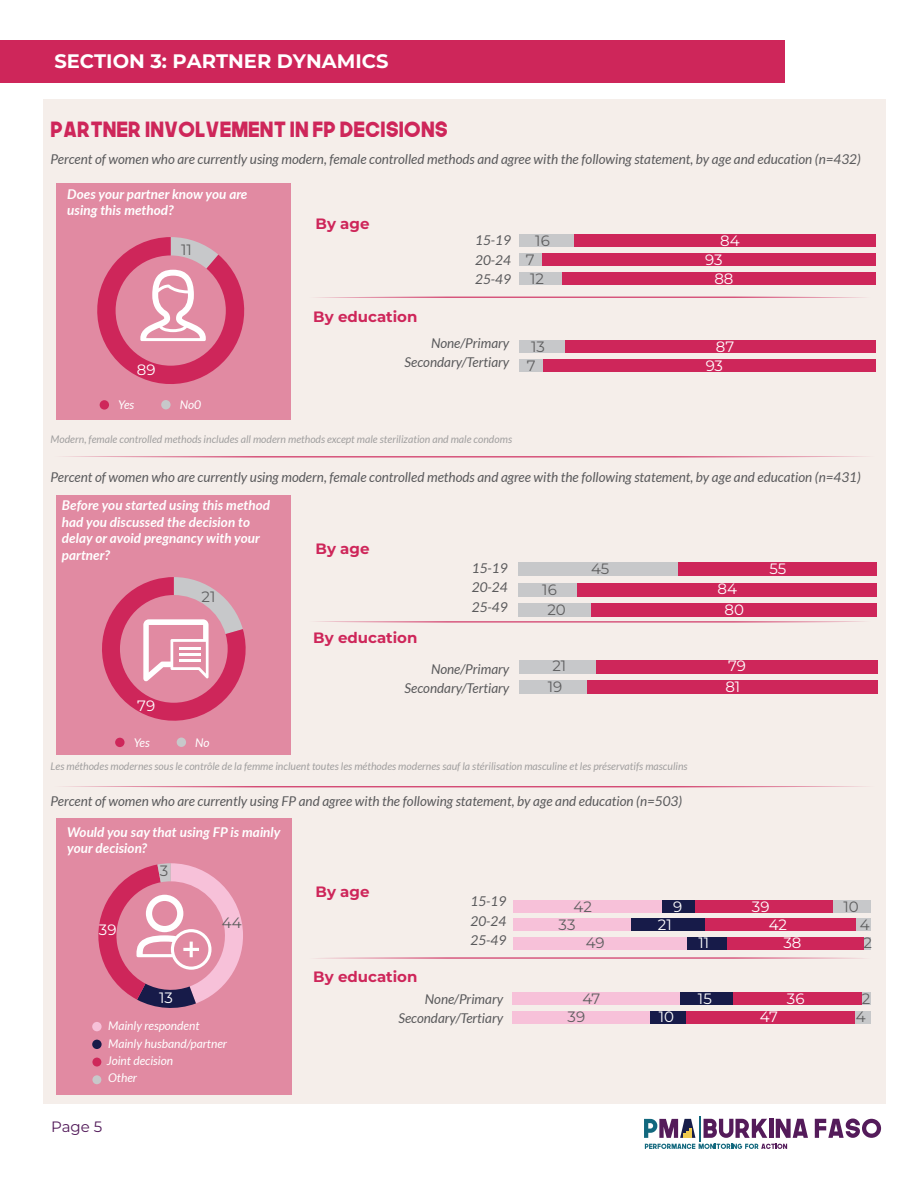
<style>
.page{position:relative;width:918px;height:1188px;background:#fff}
.page>*{position:absolute;margin:0;border:0;box-sizing:border-box;transform-origin:0 0}
.t1{font:21px "The Next Font";color:#ce265a}
.t2{font:700 19.5px "Montserrat";color:#fff}
.t3{font:700 15px "Montserrat";color:#ce265a}
.t4{font:15px/19px "Montserrat";color:#fff}
.t5{font:15px/18.3px "Montserrat";color:#5f5f60}
.t6{font:15px "Montserrat";color:#531b5a}
.t7{font:italic 13.5px/19.5px "Lato";color:#59595b;text-align:right}
.t8{font:italic 700 13.5px/16.5px "Lato";color:#fff}
.t9{font:italic 12px "Lato";color:#fff}
.t10{font:italic 10.5px "Lato";color:#a09f9f}
</style>
<div class="page">
<div style="left:43px;top:99px;width:843px;height:1004px;background:#f5eeea"></div>
<div style="left:56px;top:184px;width:234px;height:236px;background:#e18aa2"></div>
<div style="left:56px;top:495px;width:234px;height:260px;background:#e18aa2"></div>
<div style="left:56px;top:818px;width:236px;height:276px;background:#e18aa2"></div>
<div style="left:0;top:41px;width:784px;height:42px;background:#ce265a"></div>
<div style="left:100px;top:400px;width:9px;height:10px;background:#ce265a;border-radius:50%"></div>
<div style="left:161px;top:400px;width:10px;height:9px;background:#c7c8ca;border-radius:50%"></div>
<svg style="left:316px;top:296px;width:549px;height:2px"></svg>
<svg style="left:63px;top:456px;width:803px;height:2px"></svg>
<div style="left:115px;top:738px;width:10px;height:9px;background:#ce265a;border-radius:50%"></div>
<div style="left:177px;top:738px;width:9px;height:9px;background:#c7c8ca;border-radius:50%"></div>
<svg style="left:63px;top:786px;width:803px;height:2px"></svg>
<svg style="left:316px;top:621px;width:549px;height:2px"></svg>
<svg style="left:316px;top:957px;width:548px;height:2px"></svg>
<svg style="left:102px;top:577px;width:144px;height:144px"></svg>
<svg style="left:815px;top:1119px;width:66px;height:19px"></svg>
<svg style="left:644px;top:1116px;width:164px;height:33px"></svg>
<svg style="left:97px;top:237px;width:148px;height:147px"></svg>
<div style="left:519px;top:359px;width:25px;height:13px;background:#c7c8ca"></div>
<div style="left:519px;top:340px;width:46px;height:13px;background:#c7c8ca"></div>
<div style="left:519px;top:273px;width:44px;height:12px;background:#c7c8ca"></div>
<div style="left:519px;top:253px;width:24px;height:13px;background:#c7c8ca"></div>
<div style="left:519px;top:235px;width:56px;height:12px;background:#c7c8ca"></div>
<div style="left:544px;top:359px;width:332px;height:13px;background:#ce265a"></div>
<div style="left:565px;top:340px;width:311px;height:13px;background:#ce265a"></div>
<div style="left:563px;top:273px;width:313px;height:12px;background:#ce265a"></div>
<div style="left:543px;top:253px;width:333px;height:13px;background:#ce265a"></div>
<div style="left:575px;top:235px;width:301px;height:12px;background:#ce265a"></div>
<div style="left:519px;top:680px;width:69px;height:14px;background:#c7c8ca"></div>
<div style="left:519px;top:660px;width:77px;height:14px;background:#c7c8ca"></div>
<div style="left:518px;top:604px;width:73px;height:13px;background:#c7c8ca"></div>
<div style="left:518px;top:583px;width:59px;height:14px;background:#c7c8ca"></div>
<div style="left:518px;top:563px;width:160px;height:13px;background:#c7c8ca"></div>
<div style="left:588px;top:680px;width:290px;height:14px;background:#ce265a"></div>
<div style="left:596px;top:660px;width:282px;height:14px;background:#ce265a"></div>
<div style="left:591px;top:604px;width:286px;height:13px;background:#ce265a"></div>
<div style="left:577px;top:583px;width:300px;height:14px;background:#ce265a"></div>
<div style="left:678px;top:563px;width:199px;height:13px;background:#ce265a"></div>
<svg style="left:98px;top:863px;width:145px;height:145px"></svg>
<div style="left:512px;top:1011px;width:138px;height:12px;background:#f7c1d9"></div>
<div style="left:512px;top:993px;width:168px;height:12px;background:#f7c1d9"></div>
<div style="left:513px;top:937px;width:174px;height:12px;background:#f7c1d9"></div>
<div style="left:513px;top:919px;width:118px;height:12px;background:#f7c1d9"></div>
<div style="left:513px;top:900px;width:149px;height:13px;background:#f7c1d9"></div>
<div style="left:650px;top:1011px;width:37px;height:12px;background:#171b49"></div>
<div style="left:680px;top:993px;width:53px;height:12px;background:#171b49"></div>
<div style="left:687px;top:937px;width:41px;height:12px;background:#171b49"></div>
<div style="left:631px;top:919px;width:75px;height:12px;background:#171b49"></div>
<div style="left:662px;top:900px;width:33px;height:13px;background:#171b49"></div>
<div style="left:687px;top:1011px;width:168px;height:12px;background:#ce265a"></div>
<div style="left:733px;top:993px;width:129px;height:12px;background:#ce265a"></div>
<div style="left:728px;top:937px;width:137px;height:12px;background:#ce265a"></div>
<div style="left:706px;top:919px;width:151px;height:12px;background:#ce265a"></div>
<div style="left:695px;top:900px;width:139px;height:13px;background:#ce265a"></div>
<div style="left:855px;top:1011px;width:15px;height:12px;background:#c7c8ca"></div>
<div style="left:862px;top:993px;width:8px;height:12px;background:#c7c8ca"></div>
<div style="left:865px;top:937px;width:6px;height:12px;background:#c7c8ca"></div>
<div style="left:857px;top:919px;width:14px;height:12px;background:#c7c8ca"></div>
<div style="left:834px;top:900px;width:37px;height:13px;background:#c7c8ca"></div>
<div style="left:92px;top:1022px;width:10px;height:9px;background:#f7c1d9;border-radius:50%"></div>
<div style="left:92px;top:1058px;width:9px;height:9px;background:#ce285a;border-radius:50%"></div>
<div style="left:92px;top:1040px;width:10px;height:9px;background:#171b49;border-radius:50%"></div>
<div style="left:92px;top:1075px;width:9px;height:9px;background:#c7c8ca;border-radius:50%"></div>
<h2 class="t2" style="left:54px;top:48px;width:336px">SECTION 3: PARTNER DYNAMICS</h2>
<h1 class="t1" style="left:51px;top:115px;width:399px">PARTNER INVOLVEMENT IN FP DECISIONS</h1>
<p class="t7" style="left:51px;top:150px;width:812px">Percent of women who are currently using modern, female controlled methods and agree with the following statement, by age and education (n=432)</p>
<p class="t8" style="left:67px;top:185px;width:182px">Does your partner know you are using this method?</p>
<p class="t5" style="left:181px;top:240px;width:12px">11</p>
<p class="t4" style="left:137px;top:360px;width:20px">89</p>
<p class="t9" style="left:118px;top:398px;width:18px">Yes</p>
<p class="t9" style="left:180px;top:398px;width:23px">No0</p>
<p class="t3" style="left:316px;top:214px;width:55px">By age</p>
<p class="t3" style="left:313px;top:306px;width:106px">By education</p>
<p class="t7" style="left:475px;top:231px;width:37px;text-align:justify">15-19<br>20-24<br>25-49</p>
<p class="t7" style="left:405px;top:334px;width:106px">None/Primary<br>Secondary/Tertiary</p>
<p class="t10" style="left:51px;top:434px;width:463px">Modern, female controlled methods includes all modern methods except male sterilization and male condoms</p>
<p class="t5" style="left:535px;top:231px;width:16px">16</p>
<p class="t5" style="left:526px;top:250px;width:20px;line-height:19px">7<br>12</p>
<p class="t5" style="left:527px;top:336px;width:20px;line-height:18.9px">13<br>7</p>
<p class="t4" style="left:705px;top:231px;width:36px;text-indent:15px">84<br>93</p>
<p class="t4" style="left:714px;top:269px;width:21px">88</p>
<p class="t4" style="left:706px;top:336px;width:30px;text-indent:10px">87<br>93</p>
<p class="t7" style="left:51px;top:468px;width:812px">Percent of women who are currently using modern, female controlled methods and agree with the following statement, by age and education (n=431)</p>
<p class="t8" style="left:62px;top:496px;width:210px">Before you started using this method had you discussed the decision to delay or avoid pregnancy with your partner?</p>
<p class="t4" style="left:137px;top:696px;width:19px">79</p>
<p class="t5" style="left:202px;top:587px;width:15px">21</p>
<p class="t3" style="left:316px;top:538px;width:55px">By age</p>
<p class="t3" style="left:313px;top:628px;width:106px">By education</p>
<p class="t7" style="left:472px;top:559px;width:37px;text-align:justify">15-19<br>20-24<br>25-49</p>
<p class="t7" style="left:405px;top:659px;width:106px">None/Primary<br>Secondary/Tertiary</p>
<p class="t5" style="left:547px;top:579px;width:20px;line-height:20.5px;text-indent:-5px">16<br>20</p>
<p class="t5" style="left:548px;top:655px;width:20px;line-height:20.5px;text-align:center">21<br>19</p>
<p class="t5" style="left:591px;top:559px;width:20px">45</p>
<p class="t4" style="left:717px;top:578px;width:28px;line-height:20.5px;text-align:center">84<br>80</p>
<p class="t4" style="left:725px;top:655px;width:22px;line-height:20.5px">79<br>81</p>
<p class="t4" style="left:769px;top:559px;width:18px">55</p>
<p class="t9" style="left:134px;top:736px;width:18px">Yes</p>
<p class="t9" style="left:195px;top:736px;width:16px">No</p>
<p class="t10" style="left:51px;top:760px;width:639px">Les méthodes modernes sous le contrôle de la femme incluent toutes les méthodes modernes sauf la stérilisation masculine et les préservatifs masculins</p>
<p class="t7" style="left:51px;top:792px;width:633px">Percent of women who are currently using FP and agree with the following statement, by age and education (n=503)</p>
<p class="t8" style="left:67px;top:823px;width:215px">Would you say that using FP is mainly your decision?</p>
<p class="t4" style="left:99px;top:920px;width:19px">39</p>
<p class="t5" style="left:160px;top:861px;width:10px">3</p>
<p class="t4" style="left:159px;top:988px;width:15px">13</p>
<p class="t5" style="left:222px;top:913px;width:21px">44</p>
<p class="t9" style="left:108px;top:1019px;width:93px">Mainly respondent</p>
<p class="t9" style="left:107px;top:1054px;width:68px">Joint decision</p>
<p class="t9" style="left:108px;top:1037px;width:120px">Mainly husband/partner</p>
<p class="t9" style="left:108px;top:1071px;width:30px">Other</p>
<p class="t3" style="left:316px;top:882px;width:55px">By age</p>
<p class="t3" style="left:313px;top:967px;width:106px">By education</p>
<p class="t7" style="left:471px;top:892px;width:37px;text-align:justify">15-19<br>20-24<br>25-49</p>
<p class="t7" style="left:398px;top:989px;width:106px">None/Primary<br>Secondary/Tertiary</p>
<p class="t5" style="left:559px;top:897px;width:35px;text-indent:15px">42<br>33</p>
<p class="t5" style="left:586px;top:933px;width:20px">49</p>
<p class="t5" style="left:568px;top:989px;width:34px;text-indent:15px">47<br>39</p>
<p class="t4" style="left:673px;top:896px;width:11px">9</p>
<p class="t4" style="left:658px;top:915px;width:15px">21</p>
<p class="t4" style="left:659px;top:1007px;width:17px">10</p>
<p class="t4" style="left:699px;top:933px;width:12px">11</p>
<p class="t4" style="left:698px;top:989px;width:15px">15</p>
<p class="t4" style="left:752px;top:896px;width:19px">39</p>
<p class="t4" style="left:769px;top:915px;width:20px">42</p>
<p class="t4" style="left:784px;top:933px;width:20px">38</p>
<p class="t4" style="left:760px;top:1007px;width:19px">47</p>
<p class="t4" style="left:787px;top:989px;width:19px">36</p>
<p class="t6" style="left:51px;top:1116px;width:53px">Page 5</p>
<p class="t5" style="left:843px;top:897px;width:17px">10</p>
<p class="t5" style="left:860px;top:915px;width:14px">4<br>2</p>
<p class="t5" style="left:856px;top:989px;width:16px;text-align:center">2<br>4</p>
</div>
